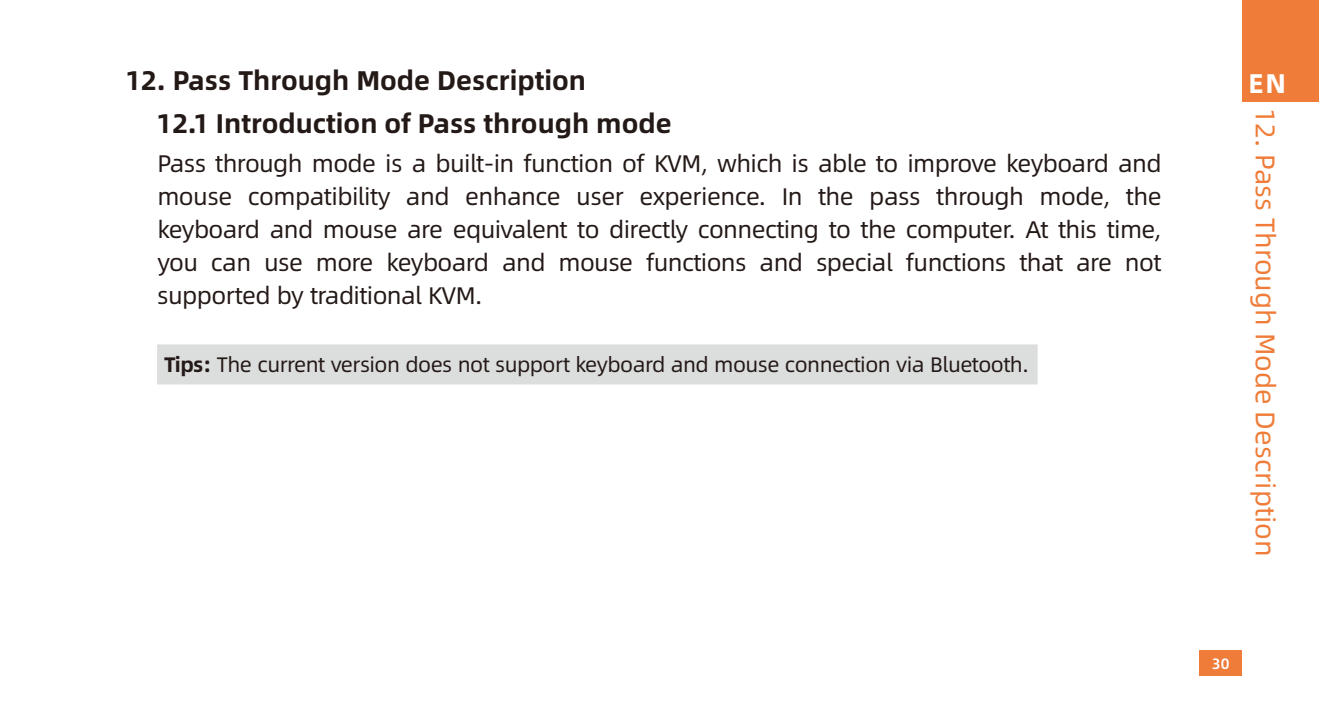
<style>
.page{position:relative;width:1319px;height:723px;background:#fff}
.page>*{position:absolute;margin:0;border:0;box-sizing:border-box;transform-origin:0 0}
.t1{font:700 27px/42.3px "Alibaba Pu Hui Ti";color:#231916}
.t2{font:27px "Alibaba Pu Hui Ti";color:#ef7c38}
.t3{font:700 27px "Alibaba Pu Hui Ti";color:#fff}
.t4{font:24px/33px "Alibaba Pu Hui Ti";letter-spacing:-.025em;color:#231916;text-align:justify}
.t5{font:21px "Alibaba Pu Hui Ti";letter-spacing:-.025em;color:#231916}
.t6{font:500 15px "Alibaba Pu Hui Ti";color:#fff}
.s1{font-weight:700}
</style>
<div class="page">
<div style="left:1241px;top:0;width:77px;height:102px;background:#ef7c38"></div>
<div style="left:1199px;top:651px;width:42px;height:25px;background:#ef7c38"></div>
<div style="left:157px;top:344px;width:881px;height:41px;background:#dcdddd"></div>
<p class="t1" style="left:156px;top:60px;width:517px;text-indent:-31px">12. Pass Through Mode Description<br>12.1 Introduction of Pass through mode</p>
<p class="t4" style="left:157px;top:147px;width:1005px">Pass through mode is a built-in function of KVM, which is able to improve keyboard and mouse compatibility and enhance user experience. In the pass through mode, the keyboard and mouse are equivalent to directly connecting to the computer. At this time, you can use more keyboard and mouse functions and special functions that are not supported by traditional KVM.</p>
<p class="t5" style="left:164px;top:354px;width:865px"><span class="s1">Tips:</span> The current version does not support keyboard and mouse connection via Bluetooth.</p>
<p class="t3" style="left:1248px;top:70px;width:39px">EN</p>
<p class="t2" style="left:1278px;top:108px;width:450px;rotate:90deg">12. Pass Through Mode Description</p>
<p class="t6" style="left:1211px;top:656px;width:19px">30</p>
</div>
